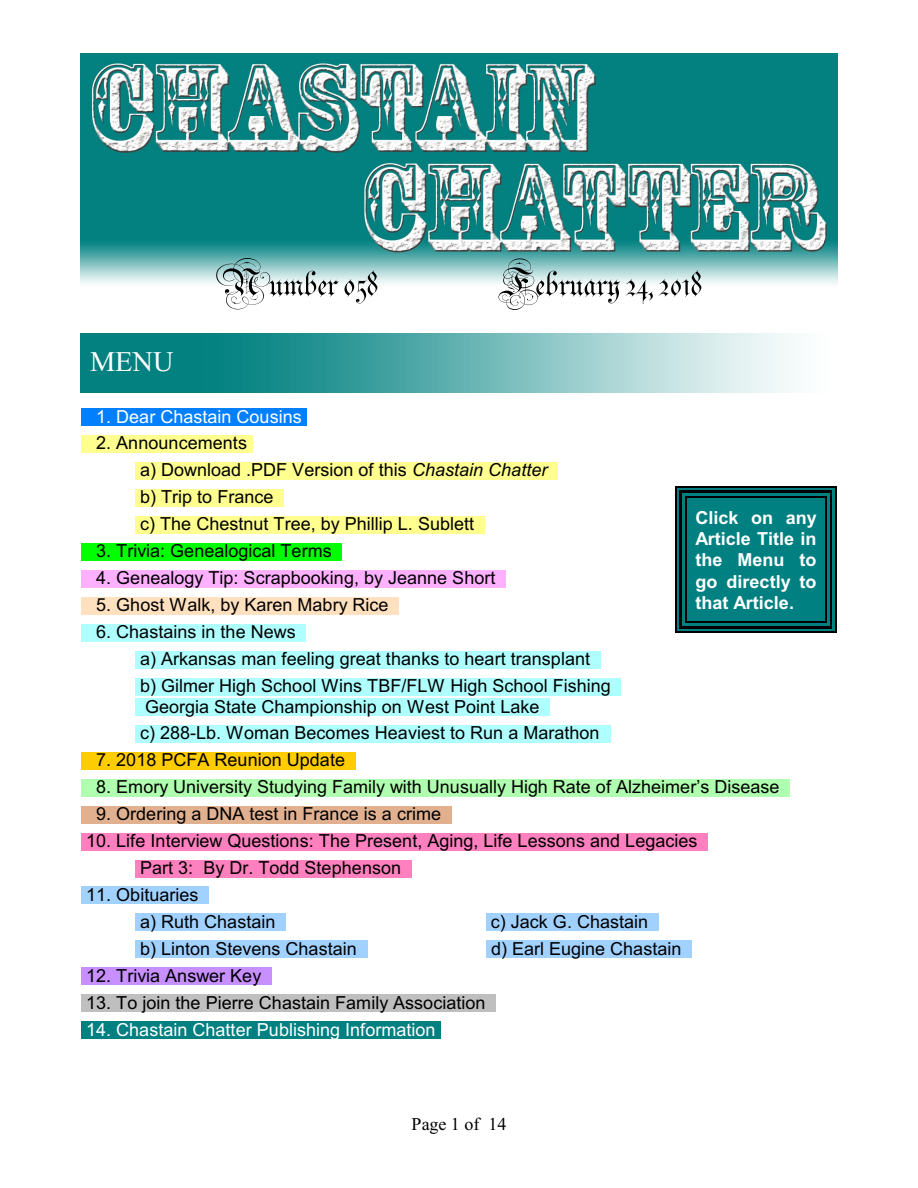
<style>
.page{position:relative;width:918px;height:1188px;background:#fff}
.page>*{position:absolute;margin:0;border:0;box-sizing:border-box;transform-origin:0 0}
.t1{font:60px "Parchment";color:#000}
.t2{font:28.5px "Times New Roman";color:#fff}
.t3{font:18px/27px "Arial";color:#000}
.t4{font:18px "Arial";color:#fff}
.t5{font:700 18px/21.3px "Arial";color:#fff;text-align:justify}
.t6{font:18px "Times New Roman";color:#000}
.s1{font-style:italic}
</style>
<div class="page">
<img style="left:81px;top:54px;width:756px;height:230px">
<div style="left:81px;top:408px;width:226px;height:18px;background:#0080ff"></div>
<div style="left:81px;top:435px;width:171px;height:18px;background:#ffff8f"></div>
<div style="left:135px;top:462px;width:277px;height:18px;background:#ffff8f"></div>
<div style="left:412px;top:462px;width:141px;height:18px;background:#ffff8f"></div>
<div style="left:553px;top:462px;width:5px;height:18px;background:#ffff8f"></div>
<div style="left:135px;top:489px;width:149px;height:18px;background:#ffff8f"></div>
<div style="left:135px;top:516px;width:350px;height:18px;background:#ffff8f"></div>
<div style="left:81px;top:543px;width:261px;height:18px;background:#0f0"></div>
<div style="left:81px;top:570px;width:425px;height:18px;background:#ffb0ff"></div>
<div style="left:81px;top:597px;width:318px;height:18px;background:#ffe0bf"></div>
<div style="left:81px;top:624px;width:225px;height:18px;background:#b0ffff"></div>
<div style="left:135px;top:651px;width:465px;height:18px;background:#b0ffff"></div>
<div style="left:135px;top:678px;width:486px;height:18px;background:#b0ffff"></div>
<div style="left:135px;top:698px;width:415px;height:18px;background:#b0ffff"></div>
<div style="left:135px;top:725px;width:475px;height:18px;background:#b0ffff"></div>
<div style="left:81px;top:752px;width:275px;height:18px;background:#fc0"></div>
<div style="left:81px;top:779px;width:709px;height:18px;background:#b0ffb0"></div>
<div style="left:81px;top:806px;width:370px;height:18px;background:#e0b08f"></div>
<div style="left:81px;top:833px;width:627px;height:18px;background:#ff80bf"></div>
<div style="left:135px;top:860px;width:276px;height:18px;background:#ff80bf"></div>
<div style="left:81px;top:886px;width:128px;height:18px;background:#a1d1ff"></div>
<div style="left:135px;top:914px;width:151px;height:18px;background:#a1d1ff"></div>
<div style="left:486px;top:914px;width:173px;height:18px;background:#a1d1ff"></div>
<div style="left:135px;top:940px;width:232px;height:18px;background:#a1d1ff"></div>
<div style="left:486px;top:940px;width:206px;height:18px;background:#a1d1ff"></div>
<div style="left:81px;top:967px;width:190px;height:18px;background:#c78fff"></div>
<div style="left:81px;top:994px;width:415px;height:18px;background:#bfbfbf"></div>
<div style="left:81px;top:1021px;width:360px;height:18px;background:#008080"></div>
<div style="left:685px;top:496px;width:142px;height:127px;background:#008080"></div>
<hr style="left:685px;top:496px;width:1px;height:127px;background:#000">
<hr style="left:825px;top:496px;width:2px;height:127px;background:#000">
<hr style="left:685px;top:496px;width:142px;height:1px;background:#000">
<hr style="left:685px;top:622px;width:142px;height:1px;background:#000">
<hr style="left:682px;top:493px;width:3px;height:133px;background:#008080">
<hr style="left:827px;top:493px;width:3px;height:133px;background:#008080">
<hr style="left:682px;top:493px;width:147px;height:3px;background:#008080">
<hr style="left:682px;top:623px;width:147px;height:3px;background:#008080">
<hr style="left:679px;top:490px;width:3px;height:139px;background:#000">
<hr style="left:830px;top:490px;width:2px;height:139px;background:#000">
<hr style="left:679px;top:490px;width:153px;height:3px;background:#000">
<hr style="left:679px;top:626px;width:153px;height:3px;background:#000">
<hr style="left:676px;top:487px;width:3px;height:144px;background:#008080">
<hr style="left:832px;top:487px;width:3px;height:144px;background:#008080">
<hr style="left:676px;top:487px;width:159px;height:3px;background:#008080">
<hr style="left:676px;top:629px;width:159px;height:3px;background:#008080">
<hr style="left:675px;top:486px;width:1px;height:147px;background:#000">
<hr style="left:835px;top:486px;width:2px;height:147px;background:#000">
<hr style="left:675px;top:486px;width:162px;height:1px;background:#000">
<hr style="left:675px;top:632px;width:162px;height:1px;background:#000">
<img style="left:81px;top:334px;width:712px;height:58px">
<h2 class="t2" style="left:90px;top:352px;width:85px">MENU</h2>
<h1 class="t1" style="left:216px;top:239px;width:163px">Number 058</h1>
<h1 class="t1" style="left:498px;top:239px;width:205px">February 24, 2018</h1>
<p class="t4" style="left:96px;top:410px;width:207px">1. Dear Chastain Cousins</p>
<p class="t3" style="left:140px;top:431px;width:409px;text-indent:-44px">2. Announcements<br>a) Download .PDF Version of this <span class="s1">Chastain Chatter </span>b) Trip to France<br>c) The Chestnut Tree, by Phillip L. Sublett</p>
<p class="t3" style="left:96px;top:539px;width:237px">3. Trivia: Genealogical Terms</p>
<p class="t3" style="left:96px;top:566px;width:401px">4. Genealogy Tip: Scrapbooking, by Jeanne Short</p>
<p class="t3" style="left:96px;top:593px;width:294px">5. Ghost Walk, by Karen Mabry Rice</p>
<p class="t3" style="left:140px;top:620px;width:472px;text-indent:-44px">6. Chastains in the News<br>a) Arkansas man feeling great thanks to heart transplant<br>b) Gilmer High School Wins TBF/FLW High School Fishing</p>
<p class="t3" style="left:140px;top:695px;width:461px">Georgia State Championship on West Point Lake<br>c) 288-Lb. Woman Becomes Heaviest to Run a Marathon</p>
<p class="t3" style="left:96px;top:748px;width:251px">7. 2018 PCFA Reunion Update</p>
<p class="t3" style="left:96px;top:775px;width:685px">8. Emory University Studying Family with Unusually High Rate of Alzheimer’s Disease</p>
<p class="t3" style="left:96px;top:802px;width:347px">9. Ordering a DNA test in France is a crime</p>
<p class="t3" style="left:140px;top:829px;width:559px;text-indent:-54px">10. Life Interview Questions: The Present, Aging, Life Lessons and Legacies<br>Part 3: By Dr. Todd Stephenson</p>
<p class="t3" style="left:140px;top:883px;width:137px;text-indent:-54px">11. Obituaries<br>a) Ruth Chastain</p>
<p class="t5" style="left:696px;top:508px;width:123px">Click on any Article Title in the Menu to go directly to that Article.</p>
<p class="t3" style="left:491px;top:910px;width:159px">c) Jack G. Chastain</p>
<p class="t3" style="left:140px;top:937px;width:218px">b) Linton Stevens Chastain</p>
<p class="t3" style="left:491px;top:937px;width:192px">d) Earl Eugine Chastain</p>
<p class="t3" style="left:86px;top:964px;width:177px">12. Trivia Answer Key</p>
<p class="t3" style="left:86px;top:990px;width:401px">13. To join the Pierre Chastain Family Association</p>
<p class="t4" style="left:86px;top:1022px;width:351px">14. Chastain Chatter Publishing Information</p>
<p class="t6" style="left:412px;top:1117px;width:96px">Page 1 of 14</p>
</div>
